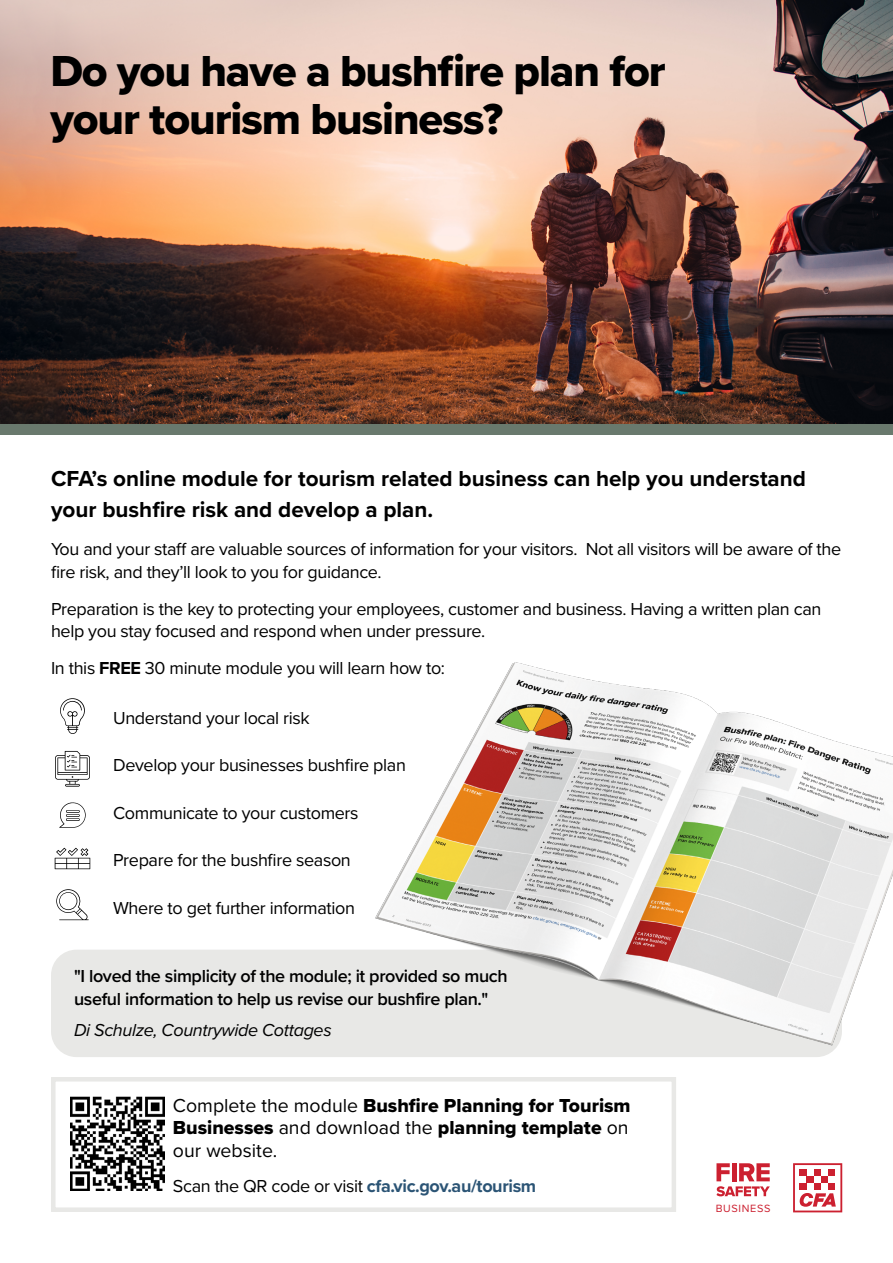
<style>
.page{position:relative;width:893px;height:1263px;background:#fff}
.page>*{position:absolute;margin:0;border:0;box-sizing:border-box;transform-origin:0 0}
.t1{font:45px/48px "Proxima Nova Extrabld";letter-spacing:-.025em;color:#000}
.t2{font:700 22.5px/31.5px "Proxima Nova";color:#000}
.t3{font:19.5px/22.5px "Proxima Nova Extrabld";color:#000;text-align:justify}
.t4{font:18px/22.5px "Proxima Nova";letter-spacing:-.02em;color:#000}
.t5{font:600 18px/22.5px "Proxima Nova";letter-spacing:-.02em;color:#000}
.t6{font:700 18px "Proxima Nova";letter-spacing:-.02em;color:#2b5475}
.t7{font:italic 18px "Proxima Nova";letter-spacing:-.02em;color:#000}
.t8{font:10.95px "Proxima Nova";letter-spacing:.06em;color:#cc2030}
.s1{font-weight:700}
.s2{font-family:"Proxima Nova"}
.s3{font-weight:400;color:#000}
</style>
<div class="page">
<img style="left:0;top:0;width:893px;height:424px">
<div style="left:51px;top:1077px;width:625px;height:135px;border:4px solid #e8e8e6"></div>
<div style="left:0;top:424px;width:893px;height:10px;background:#69796d"></div>
<svg style="left:60px;top:698px;width:25px;height:36px"></svg>
<svg style="left:55px;top:751px;width:35px;height:36px"></svg>
<svg style="left:55px;top:848px;width:35px;height:21px"></svg>
<svg style="left:56px;top:889px;width:33px;height:31px"></svg>
<svg style="left:59px;top:802px;width:27px;height:26px"></svg>
<div style="left:51px;top:950px;width:791px;height:107px;background:#e8e8e6;border-radius:26px"></div>
<img style="left:375px;top:662px;width:518px;height:395px">
<img style="left:70px;top:1097px;width:94px;height:94px">
<svg style="left:793px;top:1163px;width:49px;height:49px"></svg>
<svg style="left:716px;top:1163px;width:54px;height:33px"></svg>
<h1 class="t1" style="left:50px;top:46px;width:617px">Do you have a bushfire plan for your tourism business?</h1>
<h2 class="t2" style="left:51px;top:462px;width:756px">CFA’s online module for tourism related business can help you understand your bushfire risk and develop a plan.</h2>
<p class="t4" style="left:51px;top:537px;width:792px">You and your staff are valuable sources of information for your visitors. Not all visitors will be aware of the fire risk, and they’ll look to you for guidance.</p>
<p class="t4" style="left:51px;top:597px;width:772px">Preparation is the key to protecting your employees, customer and business. Having a written plan can help you stay focused and respond when under pressure.</p>
<p class="t4" style="left:51px;top:656px;width:396px">In this <span class="s1">FREE</span> 30 minute module you will learn how to:</p>
<p class="t4" style="left:113px;top:706px;width:198px">Understand your local risk</p>
<p class="t4" style="left:113px;top:753px;width:294px">Develop your businesses bushfire plan</p>
<p class="t4" style="left:113px;top:801px;width:247px">Communicate to your customers</p>
<p class="t4" style="left:113px;top:848px;width:239px">Prepare for the bushfire season</p>
<p class="t4" style="left:113px;top:896px;width:243px">Where to get further information</p>
<p class="t5" style="left:74px;top:964px;width:435px">"I loved the simplicity of the module; it provided so much useful information to help us revise our bushfire plan."</p>
<p class="t7" style="left:74px;top:1016px;width:259px">Di Schulze, Countrywide Cottages</p>
<p class="t3" style="left:173px;top:1094px;width:459px"><span class="s2">Complete the module</span> Bushfire Planning for Tourism Businesses <span class="s2">and download the</span> planning template <span class="s2">on our website.</span></p>
<p class="t6" style="left:173px;top:1173px;width:365px"><span class="s3">Scan the QR code or visit</span> cfa.vic.gov.au/tourism</p>
<p class="t8" style="left:716px;top:1200px;width:56px">BUSINESS</p>
</div>
